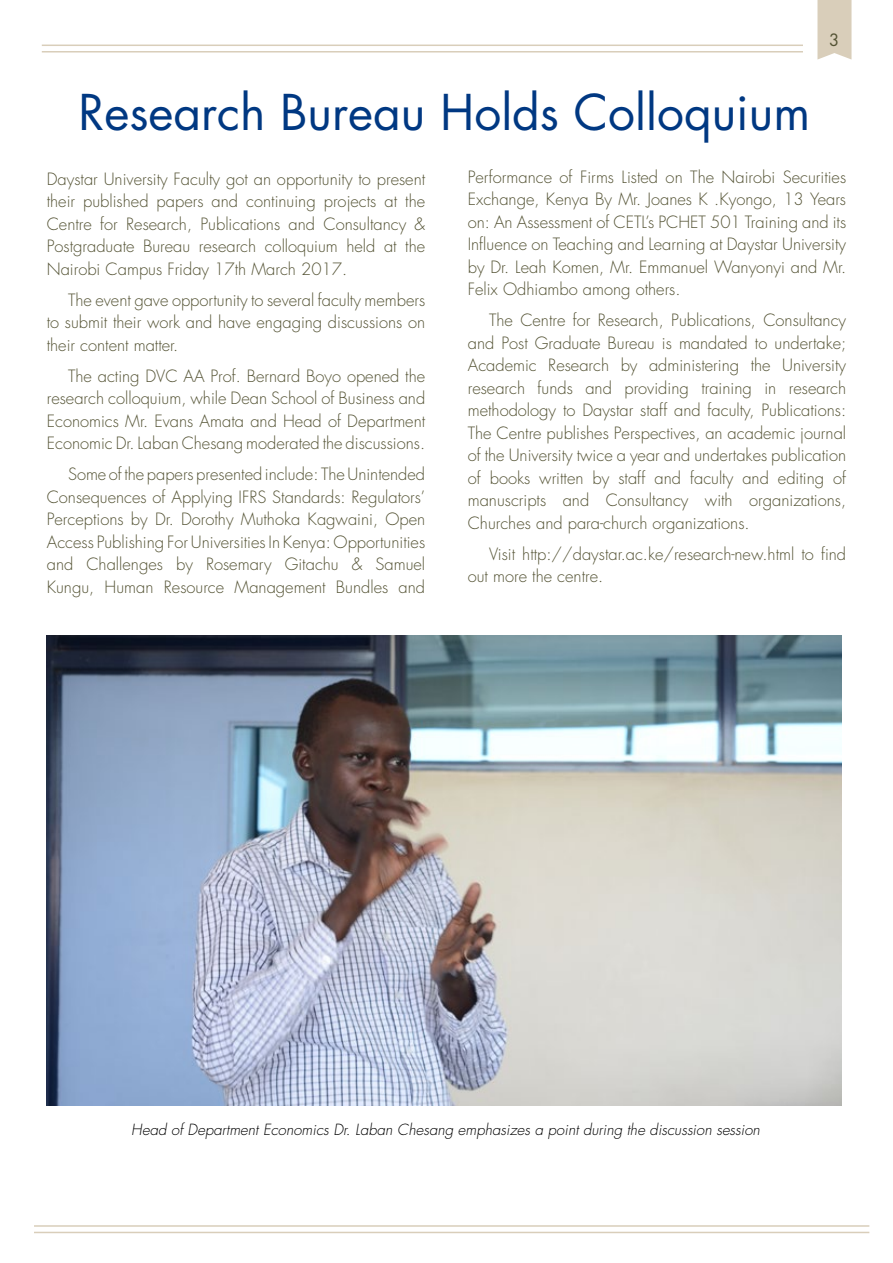
<style>
.page{position:relative;width:893px;height:1263px;background:#fff}
.page>*{position:absolute;margin:0;border:0;box-sizing:border-box;transform-origin:0 0}
.t1{font:48px "Futura";color:#003882}
.t2{font:300 16.5px/22.5px "Futura";color:#545334;text-align:justify}
.t3{font:16.5px "Futura";color:#545334}
.t4{font:italic 300 15px "Futura";color:#000}
</style>
<div class="page">
<hr style="left:42px;top:51px;width:761px;height:2px;background:#d9ceba">
<hr style="left:42px;top:45px;width:761px;height:1px;background:#d9ceba">
<svg style="left:817px;top:0;width:34px;height:60px"></svg>
<hr style="left:34px;top:1225px;width:835px;height:2px;background:#d9ceba">
<hr style="left:34px;top:1232px;width:835px;height:1px;background:#d9ceba">
<img style="left:47px;top:636px;width:795px;height:470px">
<p class="t3" style="left:829px;top:29px;width:12px">3</p>
<h1 class="t1" style="left:78px;top:81px;width:733px">Research Bureau Holds Colloquium</h1>
<p class="t2" style="left:47px;top:168px;width:380px">Daystar University Faculty got an opportunity to present their published papers and continuing projects at the Centre for Research, Publications and Consultancy &amp; Postgraduate Bureau research colloquium held at the Nairobi Campus Friday 17th March 2017.</p>
<p class="t2" style="left:47px;top:289px;width:380px;text-indent:21px">The event gave opportunity to several faculty members to submit their work and have engaging discussions on their content matter.</p>
<p class="t2" style="left:47px;top:365px;width:380px;text-indent:21px">The acting DVC AA Prof. Bernard Boyo opened the research colloquium, while Dean School of Business and Economics Mr. Evans Amata and Head of Department Economic Dr. Laban Chesang moderated the discussions.</p>
<p class="t2" style="left:47px;top:464px;width:380px;text-indent:21px">Some of the papers presented include: The Unintended Consequences of Applying IFRS Standards: Regulators’ Perceptions by Dr. Dorothy Muthoka Kagwaini, Open Access Publishing For Universities In Kenya: Opportunities and Challenges by Rosemary Gitachu &amp; Samuel Kungu, Human Resource Management Bundles and</p>
<p class="t2" style="left:468px;top:166px;width:380px">Performance of Firms Listed on The Nairobi Securities Exchange, Kenya By Mr. Joanes K .Kyongo, 13 Years on: An Assessment of CETL’s PCHET 501 Training and its Influence on Teaching and Learning at Daystar University by Dr. Leah Komen, Mr. Emmanuel Wanyonyi and Mr.<br>Felix Odhiambo among others.</p>
<p class="t2" style="left:468px;top:310px;width:380px;text-indent:21px">The Centre for Research, Publications, Consultancy and Post Graduate Bureau is mandated to undertake; Academic Research by administering the University research funds and providing training in research methodology to Daystar staff and faculty, Publications:<br>The Centre publishes Perspectives, an academic journal of the University twice a year and undertakes publication of books written by staff and faculty and editing of manuscripts and Consultancy with organizations, Churches and para-church organizations.</p>
<p class="t2" style="left:468px;top:543px;width:380px;text-indent:21px">Visit http://daystar.ac.ke/research-new.html to find out more the centre.</p>
<p class="t4" style="left:131px;top:1121px;width:630px">Head of Department Economics Dr. Laban Chesang emphasizes a point during the discussion session</p>
</div>
